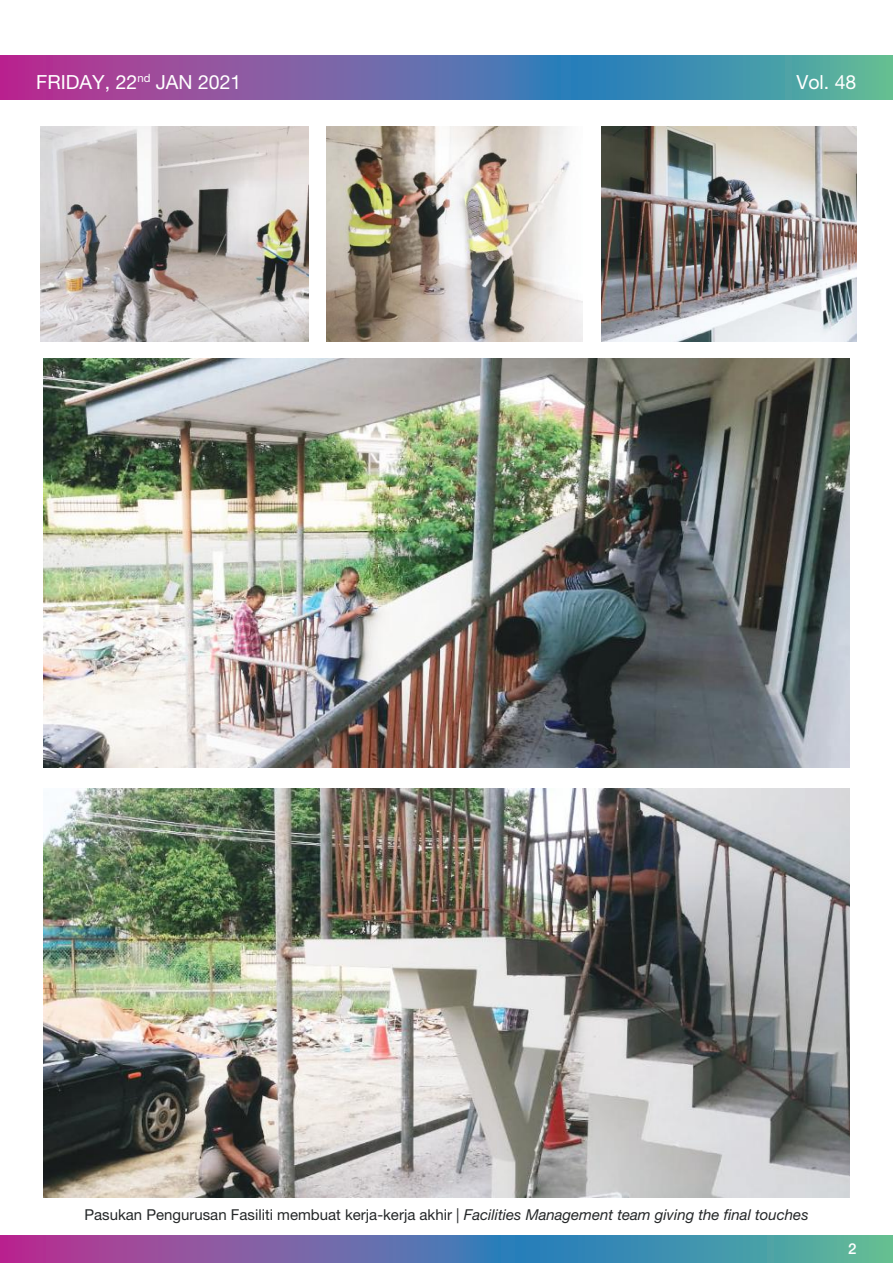
<style>
.page{position:relative;width:893px;height:1263px;background:#fff}
.page>*{position:absolute;margin:0;border:0;box-sizing:border-box;transform-origin:0 0}
.t1{font:19.5px "Helvetica Neue LT Pro";color:#fff}
.t2{font:15px "Helvetica Neue LT Pro";color:#242728}
.t3{font:500 15px "Helvetica Neue LT Pro";color:#fff}
.s1{font-style:italic}
</style>
<div class="page">
<svg style="left:0;top:56px;width:893px;height:43px;background:#6971a7"></svg>
<svg style="left:0;top:1236px;width:893px;height:27px;background:#6575a7"></svg>
<img style="left:41px;top:127px;width:267px;height:214px">
<img style="left:327px;top:127px;width:255px;height:214px">
<img style="left:601px;top:127px;width:255px;height:214px">
<img style="left:43px;top:359px;width:807px;height:409px">
<img style="left:43px;top:788px;width:807px;height:409px">
<h1 class="t1" style="left:36px;top:70px;width:207px">FRIDAY, 22<sup>nd</sup> JAN 2021</h1>
<h1 class="t1" style="left:796px;top:70px;width:61px">Vol. 48</h1>
<p class="t2" style="left:84px;top:1205px;width:726px">Pasukan Pengurusan Fasiliti membuat kerja-kerja akhir | <span class="s1">Facilities Management team giving the final touches</span></p>
<p class="t3" style="left:848px;top:1240px;width:10px">2</p>
</div>
